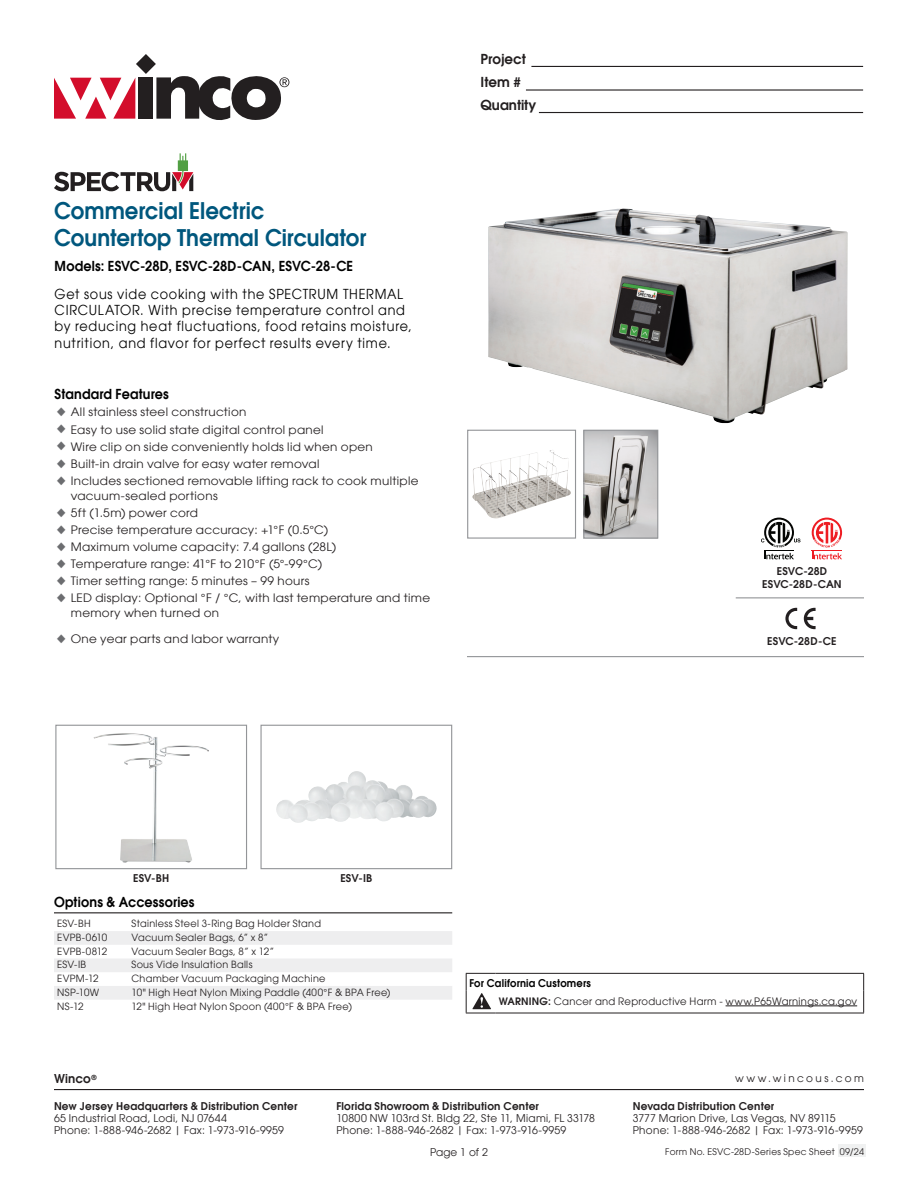
<style>
.page{position:relative;width:918px;height:1188px;background:#fff}
.page>*{position:absolute;margin:0;border:0;box-sizing:border-box;transform-origin:0 0}
.t1{font:600 22.5px "Avant Garde";color:#00577d;scale:.95 1}
.Description{font:13.5px/16.2px "Avant Garde";letter-spacing:.055em;color:#000;scale:.95 1}
.TITLE_Small{font:600 13.5px "Avant Garde";letter-spacing:.01em;color:#000;scale:.95 1}
.t2{font:600 13.5px/22.8px "Avant Garde";color:#231f20}
.t3{font:600 12px "Avant Garde";letter-spacing:.015em;color:#231f20}
.t4{font:11.4px/15px "Avant Garde";letter-spacing:.025em;color:#231f20;scale:1.05 1}
.t5{font:10.5px/12px "Avant Garde";letter-spacing:.025em;color:#231f20}
.Captions_Bold_Center{font:600 10.5px/12.6px "Avant Garde";letter-spacing:.02em;color:#231f20;text-align:center}
.TITLE_Small-2{font:600 10.5px "Avant Garde";letter-spacing:.02em;color:#000;scale:.95 1}
.t6{font:10.5px "Avant Garde";letter-spacing:.23em;color:#231f20}
.TABLE__BODY_COPY{font:10.05px "Avant Garde";letter-spacing:.03em;color:#231f20}
.TABLE__BODY_COPY-2{font:9.75px "Avant Garde";letter-spacing:.03em;color:#231f20}
.t7{font:9px "Avant Garde";letter-spacing:.03em;color:#231f20}
.s1{color:#6c6d70}
.s2{font-weight:600}
</style>
<div class="page">
<div style="left:839px;top:1145px;width:27px;height:12px;background:#f0f1f1"></div>
<hr style="left:54px;top:1089px;width:810px;height:1px;background:#231f20">
<hr style="left:531px;top:66px;width:332px;height:1px;background:#231f20">
<hr style="left:526px;top:89px;width:337px;height:2px;background:#231f20">
<hr style="left:539px;top:112px;width:324px;height:1px;background:#231f20">
<svg style="left:54px;top:54px;width:235px;height:66px"></svg>
<img style="left:488px;top:209px;width:360px;height:214px">
<hr style="left:467px;top:656px;width:397px;height:1px;background:#939598">
<hr style="left:736px;top:597px;width:128px;height:1px;background:#939598">
<svg style="left:761px;top:518px;width:40px;height:41px"></svg>
<svg style="left:812px;top:518px;width:30px;height:41px"></svg>
<svg style="left:54px;top:153px;width:139px;height:38px"></svg>
<img style="left:93px;top:733px;width:116px;height:129px">
<div style="left:55px;top:725px;width:192px;height:144px;border:1px solid #939598"></div>
<img style="left:472px;top:450px;width:99px;height:68px">
<div style="left:467px;top:430px;width:109px;height:109px;border:1px solid #939598"></div>
<img style="left:585px;top:432px;width:71px;height:105px">
<div style="left:583px;top:430px;width:75px;height:109px;border:1px solid #939598"></div>
<img style="left:276px;top:771px;width:161px;height:52px">
<div style="left:260px;top:725px;width:192px;height:144px;border:1px solid #939598"></div>
<svg style="left:54px;top:931px;width:398px;height:69px"></svg>
<hr style="left:54px;top:912px;width:398px;height:1px;background:#231f20">
<svg style="left:466px;top:973px;width:398px;height:41px"></svg>
<hr style="left:726px;top:1006px;width:131px;height:1px;background:#231f20">
<svg style="left:785px;top:608px;width:12px;height:21px"></svg>
<svg style="left:804px;top:608px;width:12px;height:21px"></svg>
<p class="t1" style="left:54px;top:196px;width:223px">Commercial Electric</p>
<p class="t1" style="left:54px;top:223px;width:330px">Countertop Thermal Circulator</p>
<p class="TITLE_Small" style="left:55px;top:257px;width:316px">Models: ESVC-28D, ESVC-28D-CAN, ESVC-28-CE</p>
<p class="Description" style="left:55px;top:286px;width:378px">Get sous vide cooking with the SPECTRUM THERMAL CIRCULATOR. With precise temperature control and by reducing heat fluctuations, food retains moisture, nutrition, and flavor for perfect results every time.</p>
<p class="TITLE_Small" style="left:55px;top:386px;width:122px">Standard Features</p>
<p class="t4" style="left:55px;top:405px;width:184px"><span class="s1">♦</span> All stainless steel construction</p>
<p class="t4" style="left:55px;top:422px;width:258px"><span class="s1">♦</span> Easy to use solid state digital control panel</p>
<p class="t4" style="left:55px;top:439px;width:305px"><span class="s1">♦</span> Wire clip on side conveniently holds lid when open</p>
<p class="t4" style="left:55px;top:457px;width:254px"><span class="s1">♦</span> Built-in drain valve for easy water removal</p>
<p class="t4" style="left:71px;top:474px;width:333px;text-indent:-16px"><span class="s1">♦</span> Includes sectioned removable lifting rack to cook multiple vacuum-sealed portions</p>
<p class="t4" style="left:55px;top:506px;width:138px"><span class="s1">♦</span> 5ft (1.5m) power cord</p>
<p class="t4" style="left:55px;top:523px;width:262px"><span class="s1">♦</span> Precise temperature accuracy: +1°F (0.5°C)</p>
<p class="t4" style="left:55px;top:540px;width:270px"><span class="s1">♦</span> Maximum volume capacity: 7.4 gallons (28L)</p>
<p class="t4" style="left:55px;top:557px;width:256px"><span class="s1">♦</span> Temperature range: 41°F to 210°F (5°-99°C)</p>
<p class="t4" style="left:55px;top:574px;width:244px"><span class="s1">♦</span> Timer setting range: 5 minutes – 99 hours</p>
<p class="t4" style="left:71px;top:591px;width:344px;text-indent:-16px"><span class="s1">♦</span> LED display: Optional °F / °C, with last temperature and time memory when turned on</p>
<p class="t4" style="left:55px;top:632px;width:216px"><span class="s1">♦</span> One year parts and labor warranty</p>
<p class="t2" style="left:481px;top:48px;width:57px">Project<br>Item #<br>Quantity</p>
<p class="Captions_Bold_Center" style="left:762px;top:565px;width:81px">ESVC-28D<br>ESVC-28D-CAN</p>
<p class="Captions_Bold_Center" style="left:767px;top:635px;width:71px">ESVC-28D-CE</p>
<p class="Captions_Bold_Center" style="left:133px;top:871px;width:38px">ESV-BH</p>
<p class="Captions_Bold_Center" style="left:340px;top:871px;width:34px">ESV-IB</p>
<p class="TITLE_Small" style="left:54px;top:894px;width:149px">Options &amp; Accessories</p>
<p class="TABLE__BODY_COPY-2" style="left:57px;top:918px;width:35px">ESV-BH</p>
<p class="TABLE__BODY_COPY-2" style="left:131px;top:918px;width:191px">Stainless Steel 3-Ring Bag Holder Stand</p>
<p class="TABLE__BODY_COPY-2" style="left:57px;top:932px;width:51px">EVPB-0610</p>
<p class="TABLE__BODY_COPY-2" style="left:131px;top:932px;width:138px">Vacuum Sealer Bags, 6” x 8”</p>
<p class="TABLE__BODY_COPY-2" style="left:57px;top:945px;width:51px">EVPB-0812</p>
<p class="TABLE__BODY_COPY-2" style="left:131px;top:945px;width:144px">Vacuum Sealer Bags, 8” x 12”</p>
<p class="TABLE__BODY_COPY-2" style="left:57px;top:959px;width:30px">ESV-IB</p>
<p class="TABLE__BODY_COPY-2" style="left:131px;top:959px;width:122px">Sous Vide Insulation Balls</p>
<p class="TABLE__BODY_COPY-2" style="left:57px;top:973px;width:43px">EVPM-12</p>
<p class="TABLE__BODY_COPY-2" style="left:131px;top:973px;width:196px">Chamber Vacuum Packaging Machine</p>
<p class="TABLE__BODY_COPY-2" style="left:57px;top:986px;width:44px">NSP-10W</p>
<p class="TABLE__BODY_COPY-2" style="left:131px;top:986px;width:261px">10" High Heat Nylon Mixing Paddle (400°F &amp; BPA Free)</p>
<p class="TABLE__BODY_COPY-2" style="left:57px;top:1000px;width:28px">NS-12</p>
<p class="TABLE__BODY_COPY-2" style="left:131px;top:1000px;width:222px">12" High Heat Nylon Spoon (400°F &amp; BPA Free)</p>
<p class="TITLE_Small-2" style="left:469px;top:976px;width:129px">For California Customers</p>
<p class="TABLE__BODY_COPY" style="left:499px;top:995px;width:360px"><span class="s2">WARNING:</span> Cancer and Reproductive Harm - www.P65Warnings.ca.gov</p>
<p class="t3" style="left:54px;top:1071px;width:44px">Winco<sup>®</sup></p>
<p class="t6" style="left:735px;top:1072px;width:130px">www.wincous.com</p>
<p class="Captions_Bold_Center" style="left:54px;top:1100px;width:245px">New Jersey Headquarters &amp; Distribution Center</p>
<p class="t5" style="left:54px;top:1112px;width:232px">65 Industrial Road, Lodi, NJ 07644<br>Phone: 1-888-946-2682 | Fax: 1-973-916-9959</p>
<p class="Captions_Bold_Center" style="left:336px;top:1100px;width:204px">Florida Showroom &amp; Distribution Center</p>
<p class="t5" style="left:336px;top:1112px;width:260px">10800 NW 103rd St. Bldg 22, Ste 11, Miami, FL 33178<br>Phone: 1-888-946-2682 | Fax: 1-973-916-9959</p>
<p class="Captions_Bold_Center" style="left:633px;top:1100px;width:143px">Nevada Distribution Center</p>
<p class="t5" style="left:633px;top:1112px;width:232px">3777 Marion Drive, Las Vegas, NV 89115<br>Phone: 1-888-946-2682 | Fax: 1-973-916-9959</p>
<p class="t5" style="left:430px;top:1146px;width:59px">Page 1 of 2</p>
<p class="t7" style="left:665px;top:1146px;width:200px">Form No. ESVC-28D-Series Spec Sheet 09/24</p>
</div>
